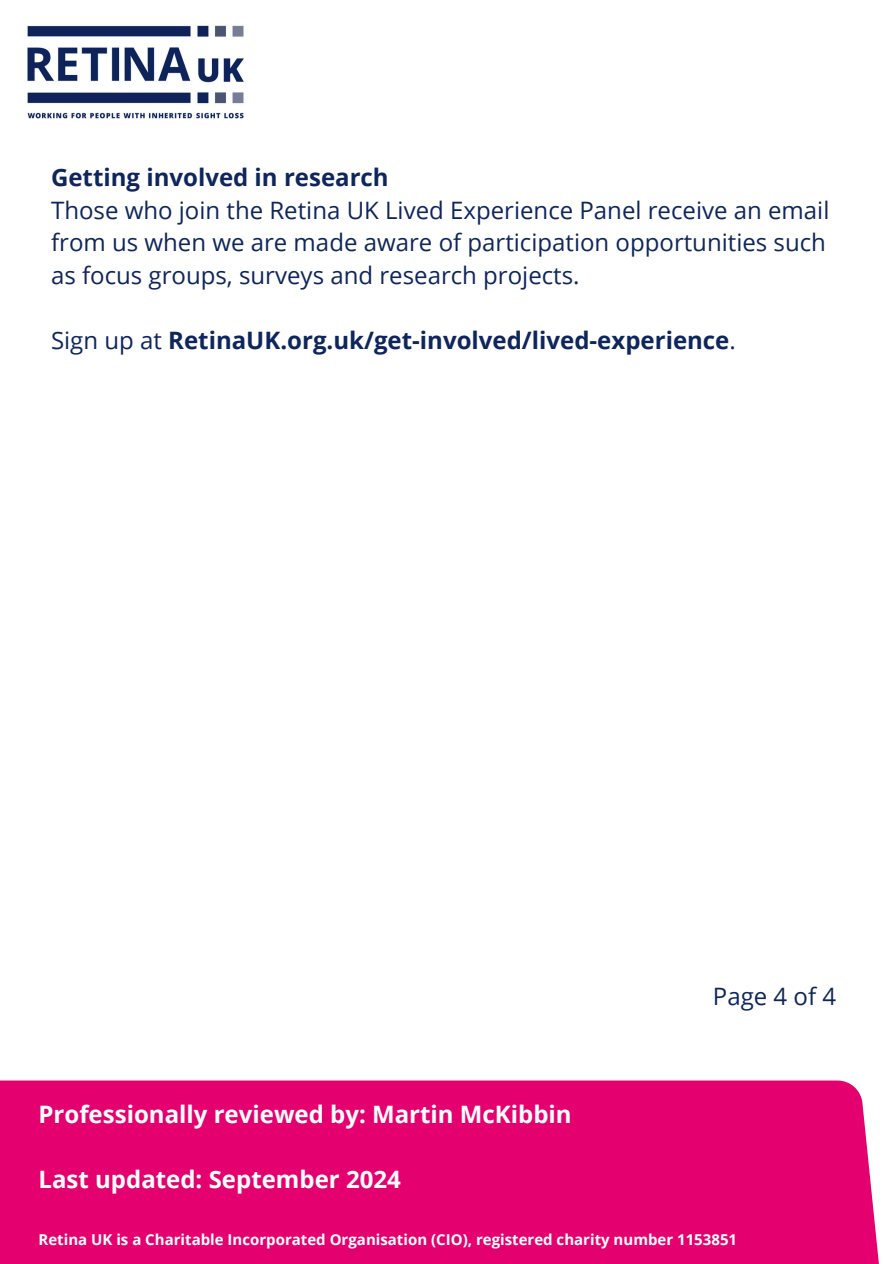
<style>
.page{position:relative;width:894px;height:1264px;background:#fff}
.page>*{position:absolute;margin:0;border:0;box-sizing:border-box;transform-origin:0 0}
.t1{font:24px/32.7px "Open Sans";color:#0f265c}
.t2{font:700 24px "Open Sans";color:#fff}
.t3{font:700 24px "Open Sans";color:#0f265c}
.t4{font:700 15px "Open Sans";color:#fff}
.s1{font-weight:700}
.s2{font-weight:400}
</style>
<div class="page">
<img style="left:27px;top:25px;width:217px;height:94px">
<div style="left:0;top:1080px;width:891px;height:183px;background:#e50070"></div>
<h1 class="t1" style="left:51px;top:160px;width:779px"><span class="s1">Getting involved in research<br></span>Those who join the Retina UK Lived Experience Panel receive an email from us when we are made aware of participation opportunities such as focus groups, surveys and research projects.</h1>
<p class="t3" style="left:51px;top:323px;width:686px"><span class="s2">Sign up at</span> RetinaUK.org.uk/get-involved/lived-experience<span class="s2">.</span></p>
<h2 class="t2" style="left:38px;top:1097px;width:534px">Professionally reviewed by: Martin McKibbin</h2>
<h1 class="t1" style="left:712px;top:978px;width:125px">Page 4 of 4</h1>
<h2 class="t2" style="left:38px;top:1162px;width:364px">Last updated: September 2024</h2>
<h2 class="t4" style="left:38px;top:1228px;width:700px">Retina UK is a Charitable Incorporated Organisation (CIO), registered charity number 1153851</h2>
</div>
